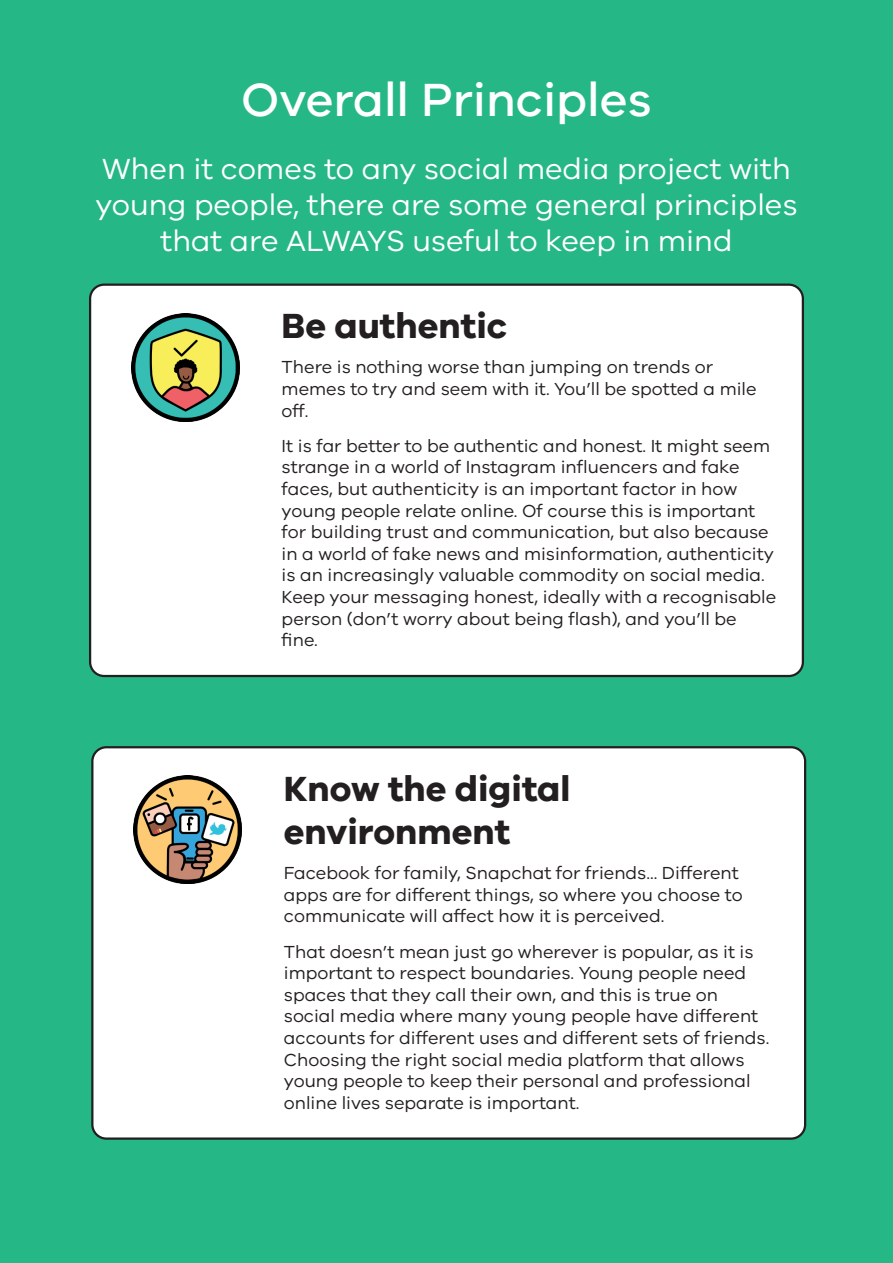
<style>
.page{position:relative;width:893px;height:1263px;background:#26b787}
.page>*{position:absolute;margin:0;border:0;box-sizing:border-box;transform-origin:0 0}
.t1{font:500 48px "VIC";color:#fff}
.t2{font:700 36px/43.2px "VIC";color:#231f20}
.t3{font:30px/36px "VIC";color:#fff;text-align:center}
.t4{font:18px/21.6px "VIC";color:#231f20}
</style>
<div class="page">
<div style="left:90px;top:285px;width:713px;height:391px;background:#fff;border-radius:14px"></div>
<div style="left:89px;top:284px;width:715px;height:393px;border:2px solid #231f20;border-radius:14px"></div>
<img style="left:132px;top:313px;width:108px;height:108px">
<div style="left:92px;top:747px;width:713px;height:391px;background:#fff;border-radius:14px"></div>
<div style="left:91px;top:746px;width:715px;height:394px;border:2px solid #231f20;border-radius:14px"></div>
<img style="left:134px;top:776px;width:108px;height:108px">
<h1 class="t1" style="left:241px;top:71px;width:412px">Overall Principles</h1>
<h3 class="t3" style="left:95px;top:149px;width:704px">When it comes to any social media project with young people, there are some general principles that are ALWAYS useful to keep in mind</h3>
<h2 class="t2" style="left:282px;top:303px;width:227px">Be authentic</h2>
<p class="t4" style="left:282px;top:356px;width:476px">There is nothing worse than jumping on trends or memes to try and seem with it. You’ll be spotted a mile off.</p>
<p class="t4" style="left:282px;top:434px;width:496px">It is far better to be authentic and honest. It might seem strange in a world of Instagram influencers and fake faces, but authenticity is an important factor in how young people relate online. Of course this is important for building trust and communication, but also because in a world of fake news and misinformation, authenticity is an increasingly valuable commodity on social media.<br>Keep your messaging honest, ideally with a recognisable person (don’t worry about being flash), and you’ll be fine.</p>
<h2 class="t2" style="left:284px;top:766px;width:288px">Know the digital environment</h2>
<p class="t4" style="left:284px;top:862px;width:460px">Facebook for family, Snapchat for friends... Different apps are for different things, so where you choose to communicate will affect how it is perceived.</p>
<p class="t4" style="left:284px;top:940px;width:487px">That doesn’t mean just go wherever is popular, as it is important to respect boundaries. Young people need spaces that they call their own, and this is true on social media where many young people have different accounts for different uses and different sets of friends.<br>Choosing the right social media platform that allows young people to keep their personal and professional online lives separate is important.</p>
</div>
